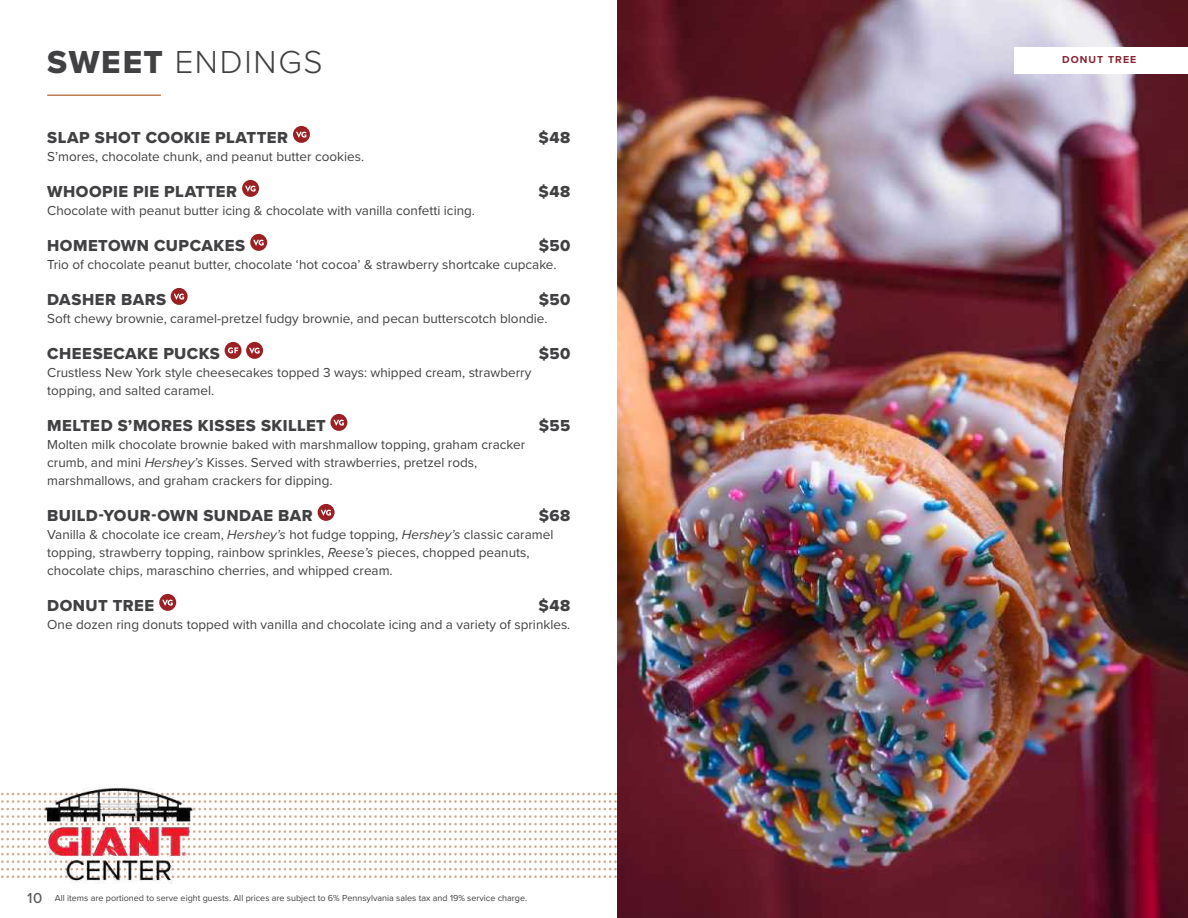
<style>
.page{position:relative;width:1188px;height:918px;background:#fff}
.page>*{position:absolute;margin:0;border:0;box-sizing:border-box;transform-origin:0 0}
.t1{font:300 33px "Proxima Nova";letter-spacing:.05em;color:#414042}
.t2{font:16.5px "Proxima Nova Extrabld";letter-spacing:.03em;color:#414042}
.t3{font:13.5px/18px "Proxima Nova";color:#414042}
.t4{font:700 10.5px "Proxima Nova";letter-spacing:.1em;color:#892532}
.t5{font:9px "Proxima Nova";color:#414042}
.s1{font-family:"Proxima Nova Extrabld";font-weight:400}
.s2{font-style:italic}
.s3{font-weight:500;font-size:15px;color:#58595b}
</style>
<div class="page">
<svg style="left:1px;top:793px;width:617px;height:85px"></svg>
<img style="left:618px;top:0;width:570px;height:918px">
<svg style="left:293px;top:126px;width:17px;height:17px"></svg>
<svg style="left:242px;top:180px;width:17px;height:17px"></svg>
<svg style="left:250px;top:234px;width:17px;height:17px"></svg>
<svg style="left:171px;top:288px;width:17px;height:17px"></svg>
<svg style="left:225px;top:342px;width:17px;height:17px"></svg>
<svg style="left:228px;top:347px;width:10px;height:6px"></svg>
<svg style="left:246px;top:342px;width:17px;height:17px"></svg>
<svg style="left:330px;top:414px;width:17px;height:17px"></svg>
<svg style="left:318px;top:504px;width:17px;height:17px"></svg>
<svg style="left:159px;top:594px;width:17px;height:17px"></svg>
<hr style="left:47px;top:94px;width:114px;height:2px;background:#ab5f28">
<div style="left:1015px;top:47px;width:173px;height:27px;background:#fff"></div>
<img style="left:11px;top:787px;width:216px;height:97px">
<h1 class="t1" style="left:47px;top:38px;width:277px"><span class="s1">SWEET</span> ENDINGS</h1>
<p class="t4" style="left:1062px;top:52px;width:76px">DONUT TREE</p>
<p class="t2" style="left:47px;top:125px;width:242px">SLAP SHOT COOKIE PLATTER</p>
<p class="t2" style="left:539px;top:125px;width:33px">$48</p>
<p class="t3" style="left:47px;top:147px;width:318px">S’mores, chocolate chunk, and peanut butter cookies.</p>
<p class="t2" style="left:47px;top:179px;width:191px">WHOOPIE PIE PLATTER</p>
<p class="t2" style="left:539px;top:179px;width:33px">$48</p>
<p class="t3" style="left:47px;top:201px;width:429px">Chocolate with peanut butter icing &amp; chocolate with vanilla confetti icing.</p>
<p class="t2" style="left:47px;top:233px;width:199px">HOMETOWN CUPCAKES</p>
<p class="t2" style="left:539px;top:233px;width:33px">$50</p>
<p class="t3" style="left:47px;top:255px;width:511px">Trio of chocolate peanut butter, chocolate ‘hot cocoa’ &amp; strawberry shortcake cupcake.</p>
<p class="t2" style="left:47px;top:287px;width:120px">DASHER BARS</p>
<p class="t2" style="left:539px;top:287px;width:33px">$50</p>
<p class="t3" style="left:47px;top:309px;width:502px">Soft chewy brownie, caramel-pretzel fudgy brownie, and pecan butterscotch blondie.</p>
<p class="t2" style="left:47px;top:341px;width:174px">CHEESECAKE PUCKS</p>
<p class="t2" style="left:539px;top:341px;width:33px">$50</p>
<p class="t3" style="left:47px;top:363px;width:486px">Crustless New York style cheesecakes topped 3 ways: whipped cream, strawberry topping, and salted caramel.</p>
<p class="t2" style="left:47px;top:413px;width:280px">MELTED S’MORES KISSES SKILLET</p>
<p class="t2" style="left:539px;top:413px;width:33px">$55</p>
<p class="t3" style="left:47px;top:435px;width:479px">Molten milk chocolate brownie baked with marshmallow topping, graham cracker crumb, and mini <span class="s2">Hershey’s</span> Kisses. Served with strawberries, pretzel rods, marshmallows, and graham crackers for dipping.</p>
<p class="t2" style="left:47px;top:503px;width:267px">BUILD-YOUR-OWN SUNDAE BAR</p>
<p class="t2" style="left:539px;top:503px;width:33px">$68</p>
<p class="t3" style="left:47px;top:525px;width:508px">Vanilla &amp; chocolate ice cream, <span class="s2">Hershey’s</span> hot fudge topping, <span class="s2">Hershey’s</span> classic caramel topping, strawberry topping, rainbow sprinkles, <span class="s2">Reese’s</span> pieces, chopped peanuts, chocolate chips, maraschino cherries, and whipped cream.</p>
<p class="t2" style="left:47px;top:593px;width:108px">DONUT TREE</p>
<p class="t2" style="left:539px;top:593px;width:33px">$48</p>
<p class="t3" style="left:47px;top:615px;width:525px">One dozen ring donuts topped with vanilla and chocolate icing and a variety of sprinkles.</p>
<p class="t5" style="left:27px;top:891px;width:502px"><span class="s3">10</span> All items are portioned to serve eight guests. All prices are subject to 6% Pennsylvania sales tax and 19% service charge.</p>
</div>
